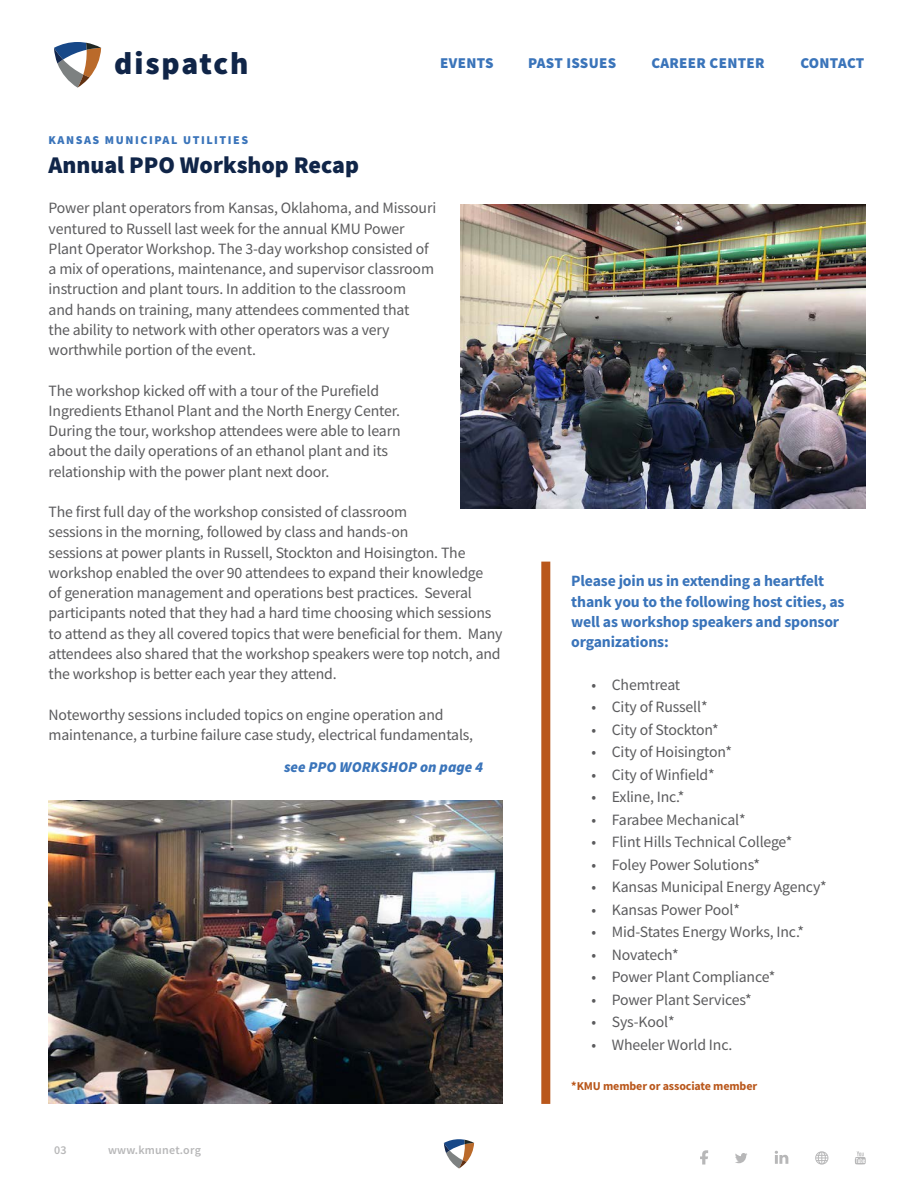
<style>
.page{position:relative;width:918px;height:1188px;background:#fff}
.page>*{position:absolute;margin:0;border:0;box-sizing:border-box;transform-origin:0 0}
.t1{font:900 31.5px "Source Sans Pro";letter-spacing:.06em;color:#102548}
.t2{font:900 24px "Source Sans Pro";color:#102548}
.t3{font:15.75px/20.2px "Source Sans Pro";letter-spacing:-.01em;color:#5b5b5d}
.t4{font:700 15.75px/20.2px "Source Sans Pro";letter-spacing:-.01em;color:#3a74ba}
.t5{font:900 15px "Source Sans Pro";letter-spacing:.02em;color:#3a74ba}
.t6{font:italic 900 15px "Source Sans Pro";color:#3a74ba}
.t7{font:700 12px "Source Sans Pro";letter-spacing:-.01em;color:#b9571b}
.t8{font:900 12px "Source Sans Pro";letter-spacing:.13em;color:#3a74ba}
.t9{font:600 12px "Source Sans Pro";letter-spacing:.02em;color:#b7b7b8}
</style>
<div class="page">
<svg style="left:54px;top:42px;width:47px;height:46px"></svg>
<svg style="left:855px;top:1151px;width:11px;height:14px"></svg>
<svg style="left:700px;top:1150px;width:8px;height:15px"></svg>
<svg style="left:735px;top:1153px;width:12px;height:10px"></svg>
<svg style="left:775px;top:1151px;width:13px;height:13px"></svg>
<svg style="left:815px;top:1151px;width:13px;height:14px"></svg>
<svg style="left:444px;top:1139px;width:30px;height:29px"></svg>
<img style="left:49px;top:800px;width:454px;height:304px">
<img style="left:461px;top:205px;width:405px;height:304px">
<div style="left:541px;top:562px;width:9px;height:542px;background:#b9571b"></div>
<h1 class="t1" style="left:114px;top:42px;width:136px">dispatch</h1>
<p class="t5" style="left:440px;top:52px;width:55px">EVENTS</p>
<p class="t5" style="left:528px;top:52px;width:89px">PAST ISSUES</p>
<p class="t5" style="left:651px;top:52px;width:115px">CAREER CENTER</p>
<p class="t5" style="left:800px;top:52px;width:66px">CONTACT</p>
<p class="t8" style="left:49px;top:132px;width:201px">KANSAS MUNICIPAL UTILITIES</p>
<h2 class="t2" style="left:49px;top:148px;width:312px">Annual PPO Workshop Recap</h2>
<p class="t3" style="left:49px;top:198px;width:389px">Power plant operators from Kansas, Oklahoma, and Missouri ventured to Russell last week for the annual KMU Power Plant Operator Workshop. The 3-day workshop consisted of a mix of operations, maintenance, and supervisor classroom instruction and plant tours. In addition to the classroom<br>and hands on training, many attendees commented that<br>the ability to network with other operators was a very worthwhile portion of the event.</p>
<p class="t3" style="left:49px;top:380px;width:354px">The workshop kicked off with a tour of the Purefield Ingredients Ethanol Plant and the North Energy Center.<br>During the tour, workshop attendees were able to learn about the daily operations of an ethanol plant and its relationship with the power plant next door.</p>
<p class="t3" style="left:49px;top:502px;width:456px">The first full day of the workshop consisted of classroom<br>sessions in the morning, followed by class and hands-on<br>sessions at power plants in Russell, Stockton and Hoisington. The workshop enabled the over 90 attendees to expand their knowledge<br>of generation management and operations best practices. Several participants noted that they had a hard time choosing which sessions to attend as they all covered topics that were beneficial for them. Many attendees also shared that the workshop speakers were top notch, and the workshop is better each year they attend.</p>
<p class="t3" style="left:49px;top:704px;width:426px">Noteworthy sessions included topics on engine operation and maintenance, a turbine failure case study, electrical fundamentals,</p>
<p class="t6" style="left:284px;top:756px;width:200px">see PPO WORKSHOP on page 4</p>
<p class="t9" style="left:54px;top:1142px;width:14px">03</p>
<p class="t9" style="left:108px;top:1142px;width:94px">www.kmunet.org</p>
<p class="t4" style="left:571px;top:571px;width:275px">Please join us in extending a heartfelt thank you to the following host cities, as well as workshop speakers and sponsor organizations:</p>
<p class="t3" style="left:592px;top:674px;width:90px">• Chemtreat</p>
<p class="t3" style="left:592px;top:697px;width:118px">• City of Russell*</p>
<p class="t3" style="left:592px;top:719px;width:129px">• City of Stockton*</p>
<p class="t3" style="left:592px;top:742px;width:142px">• City of Hoisington*</p>
<p class="t3" style="left:592px;top:764px;width:125px">• City of Winfield*</p>
<p class="t3" style="left:592px;top:787px;width:94px">• Exline, Inc.*</p>
<p class="t3" style="left:592px;top:809px;width:156px">• Farabee Mechanical*</p>
<p class="t3" style="left:592px;top:832px;width:202px">• Flint Hills Technical College*</p>
<p class="t3" style="left:592px;top:854px;width:170px">• Foley Power Solutions*</p>
<p class="t3" style="left:592px;top:877px;width:237px">• Kansas Municipal Energy Agency*</p>
<p class="t3" style="left:592px;top:900px;width:150px">• Kansas Power Pool*</p>
<p class="t3" style="left:592px;top:922px;width:214px">• Mid-States Energy Works, Inc.*</p>
<p class="t3" style="left:592px;top:945px;width:89px">• Novatech*</p>
<p class="t3" style="left:592px;top:967px;width:185px">• Power Plant Compliance*</p>
<p class="t3" style="left:592px;top:990px;width:162px">• Power Plant Services*</p>
<p class="t3" style="left:592px;top:1012px;width:85px">• Sys-Kool*</p>
<p class="t3" style="left:592px;top:1035px;width:142px">• Wheeler World Inc.</p>
<p class="t7" style="left:571px;top:1078px;width:187px">*KMU member or associate member</p>
</div>
